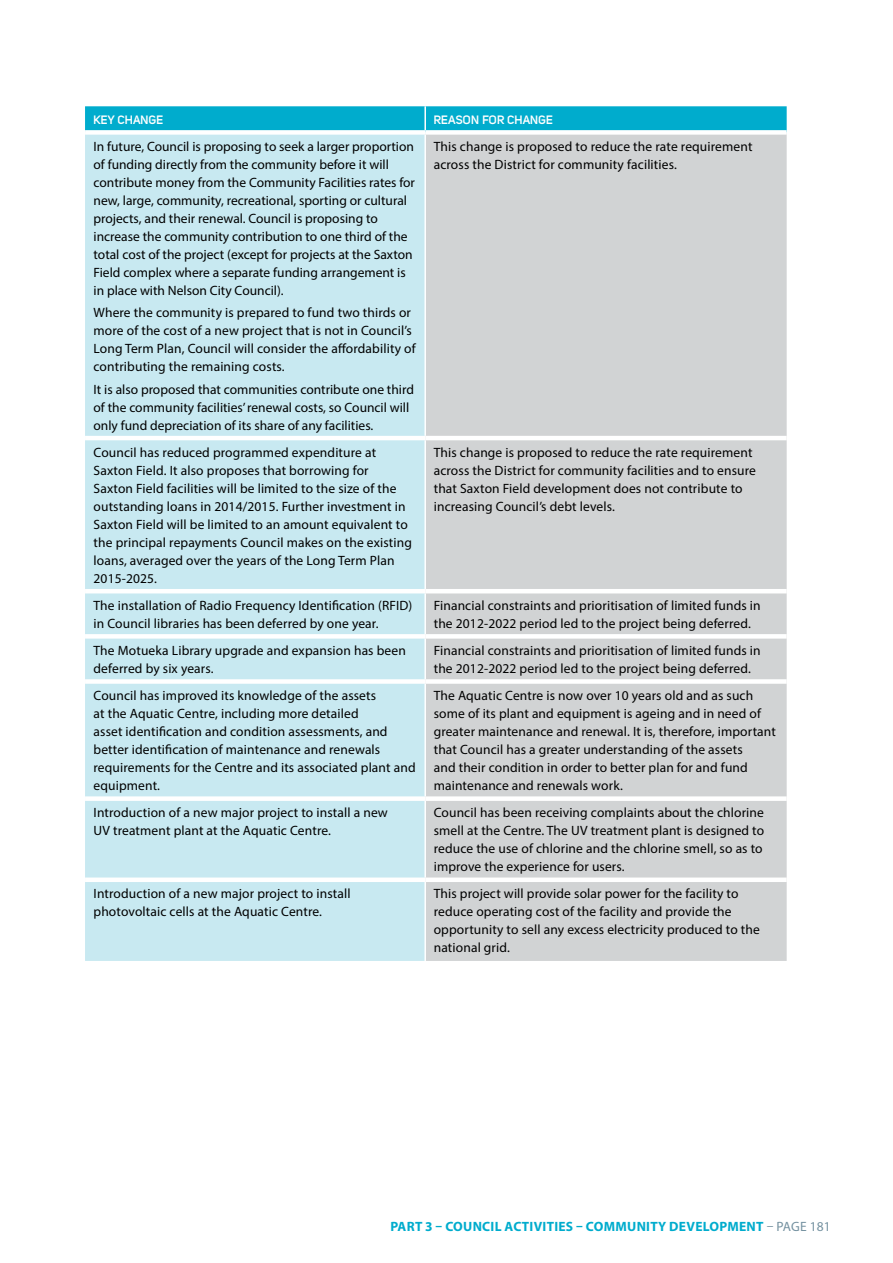
<style>
.page{position:relative;width:893px;height:1263px;background:#fff}
.page>*{position:absolute;margin:0;border:0;box-sizing:border-box;transform-origin:0 0}
.t1{font:13.5px/18px "Myriad Pro";letter-spacing:.01em;color:#000}
.t2{font:700 13.5px "Myriad Pro";letter-spacing:.02em;color:#00accd}
.t3{font:700 12px "Uni Sans Semi";color:#fff}
.s1{font-weight:400;color:#7491a0}
</style>
<div class="page">
<div style="left:85px;top:106px;width:702px;height:24px;background:#00accd"></div>
<div style="left:85px;top:135px;width:339px;height:826px;background:#c8e9f1"></div>
<div style="left:426px;top:135px;width:361px;height:826px;background:#d1d3d4"></div>
<hr style="left:424px;top:106px;width:2px;height:24px;background:#fff">
<hr style="left:85px;top:436px;width:340px;height:4px;background:#fff">
<hr style="left:425px;top:436px;width:362px;height:4px;background:#fff">
<hr style="left:85px;top:589px;width:340px;height:4px;background:#fff">
<hr style="left:425px;top:589px;width:362px;height:4px;background:#fff">
<div style="left:85px;top:634px;width:340px;height:5px;background:#fff"></div>
<div style="left:425px;top:634px;width:362px;height:5px;background:#fff"></div>
<div style="left:85px;top:679px;width:340px;height:5px;background:#fff"></div>
<div style="left:425px;top:679px;width:362px;height:5px;background:#fff"></div>
<div style="left:85px;top:796px;width:340px;height:5px;background:#fff"></div>
<div style="left:425px;top:796px;width:362px;height:5px;background:#fff"></div>
<div style="left:85px;top:877px;width:340px;height:5px;background:#fff"></div>
<div style="left:425px;top:877px;width:362px;height:5px;background:#fff"></div>
<p class="t3" style="left:94px;top:112px;width:71px">KEY CHANGE</p>
<p class="t3" style="left:434px;top:112px;width:121px">REASON FOR CHANGE</p>
<p class="t1" style="left:94px;top:137px;width:323px">In future, Council is proposing to seek a larger proportion of funding directly from the community before it will contribute money from the Community Facilities rates for new, large, community, recreational, sporting or cultural projects, and their renewal. Council is proposing to increase the community contribution to one third of the total cost of the project (except for projects at the Saxton Field complex where a separate funding arrangement is in place with Nelson City Council).</p>
<p class="t1" style="left:94px;top:303px;width:324px">Where the community is prepared to fund two thirds or more of the cost of a new project that is not in Council’s Long Term Plan, Council will consider the affordability of contributing the remaining costs.</p>
<p class="t1" style="left:94px;top:380px;width:322px">It is also proposed that communities contribute one third of the community facilities’ renewal costs, so Council will only fund depreciation of its share of any facilities.</p>
<p class="t1" style="left:434px;top:137px;width:320px">This change is proposed to reduce the rate requirement across the District for community facilities.</p>
<p class="t1" style="left:94px;top:443px;width:320px">Council has reduced programmed expenditure at Saxton Field. It also proposes that borrowing for<br>Saxton Field facilities will be limited to the size of the outstanding loans in 2014/2015. Further investment in Saxton Field will be limited to an amount equivalent to the principal repayments Council makes on the existing loans, averaged over the years of the Long Term Plan 2015-2025.</p>
<p class="t1" style="left:434px;top:443px;width:324px">This change is proposed to reduce the rate requirement across the District for community facilities and to ensure that Saxton Field development does not contribute to increasing Council’s debt levels.</p>
<p class="t1" style="left:94px;top:596px;width:320px">The installation of Radio Frequency Identification (RFID) in Council libraries has been deferred by one year.</p>
<p class="t1" style="left:434px;top:596px;width:329px">Financial constraints and prioritisation of limited funds in the 2012-2022 period led to the project being deferred.</p>
<p class="t1" style="left:94px;top:641px;width:314px">The Motueka Library upgrade and expansion has been deferred by six years.</p>
<p class="t1" style="left:434px;top:641px;width:329px">Financial constraints and prioritisation of limited funds in the 2012-2022 period led to the project being deferred.</p>
<p class="t1" style="left:94px;top:686px;width:324px">Council has improved its knowledge of the assets<br>at the Aquatic Centre, including more detailed<br>asset identification and condition assessments, and better identification of maintenance and renewals requirements for the Centre and its associated plant and equipment.</p>
<p class="t1" style="left:434px;top:686px;width:344px">The Aquatic Centre is now over 10 years old and as such some of its plant and equipment is ageing and in need of greater maintenance and renewal. It is, therefore, important that Council has a greater understanding of the assets<br>and their condition in order to better plan for and fund maintenance and renewals work.</p>
<p class="t1" style="left:94px;top:803px;width:296px">Introduction of a new major project to install a new<br>UV treatment plant at the Aquatic Centre.</p>
<p class="t1" style="left:434px;top:803px;width:332px;text-align:justify">Council has been receiving complaints about the chlorine smell at the Centre. The UV treatment plant is designed to reduce the use of chlorine and the chlorine smell, so as to improve the experience for users.</p>
<p class="t1" style="left:94px;top:884px;width:259px">Introduction of a new major project to install photovoltaic cells at the Aquatic Centre.</p>
<p class="t1" style="left:434px;top:884px;width:328px">This project will provide solar power for the facility to reduce operating cost of the facility and provide the opportunity to sell any excess electricity produced to the national grid.</p>
<p class="t2" style="left:390px;top:1217px;width:442px">PART 3 – COUNCIL ACTIVITIES – COMMUNITY DEVELOPMENT <span class="s1">– PAGE 181</span></p>
</div>
